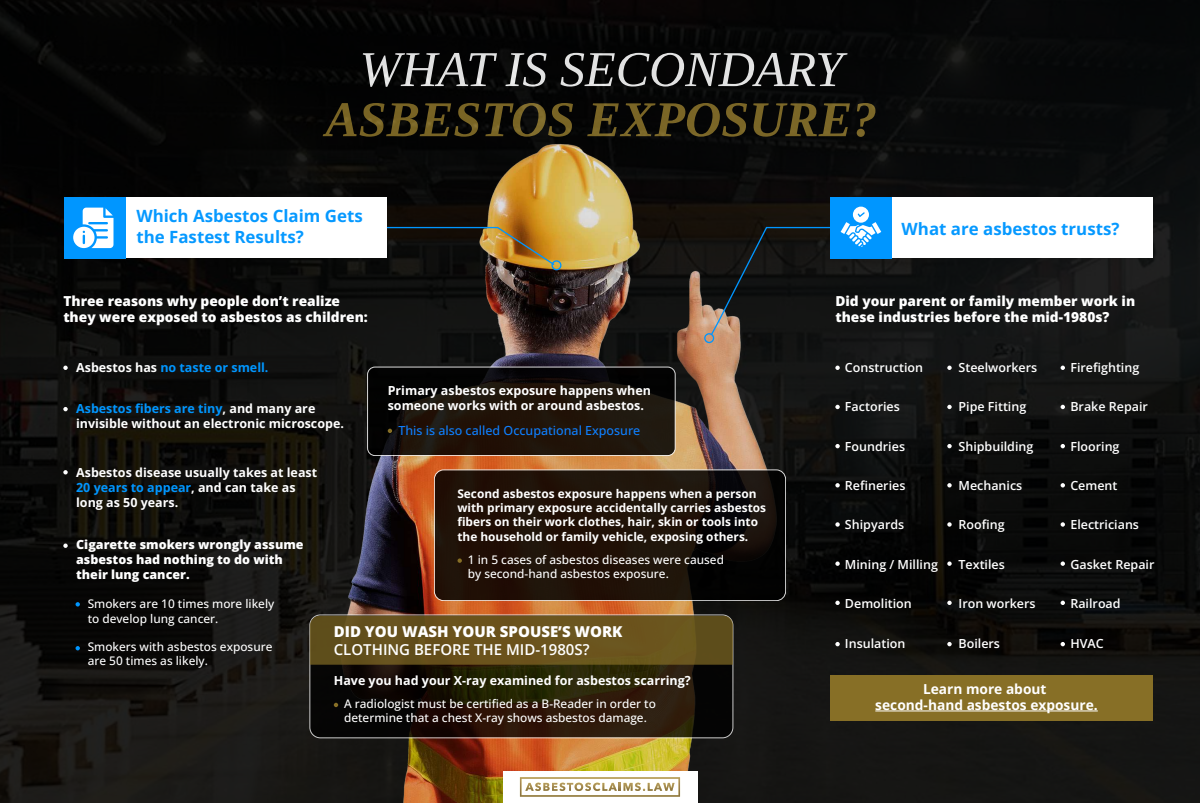
<style>
.page{position:relative;width:1200px;height:803px;background:#fff}
.page>*{position:absolute;margin:0;border:0;box-sizing:border-box;transform-origin:0 0}
.t1{font:italic 700 50.12px "Tinos";color:#876f26}
.t2{font:italic 50.12px "Tinos";color:#fff}
.t3{font:700 16.88px/20.2px "Open Sans";color:#0699ff}
.t4{font:600 15px "Open Sans";color:#fff}
.t5{font:800 15px "Open Sans";color:#fff}
.t6{font:800 13.75px/16.5px "Open Sans";color:#fff}
.t7{font:700 13.75px/16.5px "Open Sans";color:#fff;text-align:center}
.t8{font:700 12.5px/15px "Open Sans";color:#fff}
.t9{font:600 12.5px "Open Sans";color:#fff}
.t10{font:800 12.5px/15px "Open Sans";color:#fff}
.t11{font:500 12.5px "Open Sans";color:#0f7ffe}
.t12{font:700 12.5px "Open Sans";color:#0096ff}
.t13{font:500 11.88px/14.2px "Open Sans";color:#fff}
.t14{font:700 11.88px/14.2px "Open Sans";color:#fff}
.s1{color:#fff}
.s2{color:#0096ff}
</style>
<div class="page">
<img style="left:0;top:0;width:1200px;height:803px">
<img style="left:254px;top:95px;width:584px;height:708px">
<svg style="left:835px;top:365px;width:5px;height:5px"></svg>
<svg style="left:835px;top:405px;width:5px;height:4px"></svg>
<svg style="left:835px;top:444px;width:5px;height:4px"></svg>
<svg style="left:835px;top:483px;width:5px;height:4px"></svg>
<svg style="left:835px;top:522px;width:5px;height:5px"></svg>
<svg style="left:835px;top:561px;width:5px;height:5px"></svg>
<svg style="left:835px;top:600px;width:5px;height:5px"></svg>
<svg style="left:835px;top:642px;width:5px;height:4px"></svg>
<svg style="left:947px;top:365px;width:5px;height:5px"></svg>
<svg style="left:947px;top:405px;width:5px;height:4px"></svg>
<svg style="left:947px;top:444px;width:5px;height:4px"></svg>
<svg style="left:947px;top:483px;width:5px;height:4px"></svg>
<svg style="left:947px;top:522px;width:5px;height:5px"></svg>
<svg style="left:947px;top:561px;width:5px;height:5px"></svg>
<svg style="left:947px;top:600px;width:5px;height:5px"></svg>
<svg style="left:947px;top:642px;width:5px;height:4px"></svg>
<svg style="left:1061px;top:365px;width:4px;height:5px"></svg>
<svg style="left:1061px;top:405px;width:4px;height:4px"></svg>
<svg style="left:1061px;top:444px;width:4px;height:4px"></svg>
<svg style="left:1061px;top:483px;width:4px;height:4px"></svg>
<svg style="left:1061px;top:522px;width:4px;height:5px"></svg>
<svg style="left:1061px;top:561px;width:4px;height:5px"></svg>
<svg style="left:1061px;top:600px;width:4px;height:5px"></svg>
<svg style="left:1061px;top:642px;width:4px;height:4px"></svg>
<div style="left:64px;top:197px;width:323px;height:61px;background:#fff"></div>
<div style="left:830px;top:197px;width:323px;height:61px;background:#fff"></div>
<svg style="left:63px;top:365px;width:5px;height:5px"></svg>
<svg style="left:63px;top:407px;width:5px;height:4px"></svg>
<svg style="left:63px;top:470px;width:5px;height:4px"></svg>
<svg style="left:63px;top:543px;width:5px;height:5px"></svg>
<svg style="left:76px;top:602px;width:4px;height:4px"></svg>
<svg style="left:76px;top:646px;width:4px;height:4px"></svg>
<div style="left:830px;top:675px;width:323px;height:46px;background:#876f26"></div>
<hr style="left:875px;top:711px;width:223px;height:1px;background:#fff">
<svg style="left:434px;top:470px;width:352px;height:130px;background:#1a0f07"></svg>
<div style="left:434px;top:470px;width:352px;height:131px;border:1px solid #fff;border-radius:9px"></div>
<div style="left:704px;top:333px;width:10px;height:10px;border:1px solid #0096ff;border-radius:50%"></div>
<svg style="left:711px;top:226px;width:121px;height:110px;background:#1b1c1a"></svg>
<svg style="left:368px;top:367px;width:307px;height:88px;background:#171009"></svg>
<div style="left:367px;top:367px;width:308px;height:89px;border:1px solid #fff;border-radius:8px"></div>
<svg style="left:458px;top:558px;width:4px;height:5px"></svg>
<svg style="left:388px;top:429px;width:4px;height:4px"></svg>
<svg style="left:310px;top:615px;width:423px;height:123px;background:#1c1306"></svg>
<div style="left:310px;top:614px;width:423px;height:124px;border:1px solid #fff;border-radius:11px"></div>
<svg style="left:310px;top:616px;width:423px;height:49px;background:#66511c"></svg>
<svg style="left:334px;top:703px;width:4px;height:4px"></svg>
<img style="left:386px;top:226px;width:170px;height:40px">
<div style="left:551px;top:260px;width:11px;height:10px;border:1px solid #0096ff;border-radius:50%"></div>
<div style="left:64px;top:197px;width:61px;height:61px;background:#0096ff"></div>
<div style="left:830px;top:197px;width:62px;height:61px;background:#0096ff"></div>
<svg style="left:73px;top:208px;width:41px;height:40px"></svg>
<svg style="left:841px;top:207px;width:40px;height:40px"></svg>
<div style="left:503px;top:771px;width:194px;height:32px;background:#fff"></div>
<svg style="left:520px;top:777px;width:160px;height:20px"></svg>
<h1 class="t2" style="left:359px;top:37px;width:485px">WHAT IS SECONDARY</h1>
<h1 class="t1" style="left:325px;top:87px;width:553px">ASBESTOS EXPOSURE?</h1>
<h2 class="t3" style="left:136px;top:206px;width:228px">Which Asbestos Claim Gets the Fastest Results?</h2>
<h2 class="t3" style="left:902px;top:218px;width:219px">What are asbestos trusts?</h2>
<p class="t6" style="left:63px;top:292px;width:306px">Three reasons why people don’t realize they were exposed to asbestos as children:</p>
<p class="t12" style="left:76px;top:359px;width:194px"><span class="s1">Asbestos has</span> no taste or smell.</p>
<p class="t8" style="left:76px;top:401px;width:269px"><span class="s2">Asbestos fibers are tiny</span>, and many are invisible without an electronic microscope.</p>
<p class="t8" style="left:76px;top:464px;width:243px">Asbestos disease usually takes at least<br><span class="s2">20 years to appear</span>, and can take as long as 50 years.</p>
<p class="t10" style="left:76px;top:537px;width:229px">Cigarette smokers wrongly assume asbestos had nothing to do with their lung cancer.</p>
<p class="t13" style="left:88px;top:597px;width:188px">Smokers are 10 times more likely to develop lung cancer.</p>
<p class="t13" style="left:88px;top:639px;width:186px">Smokers with asbestos exposure are 50 times as likely.</p>
<p class="t8" style="left:388px;top:382px;width:265px">Primary asbestos exposure happens when someone works with or around asbestos.</p>
<p class="t11" style="left:398px;top:422px;width:244px">This is also called Occupational Exposure</p>
<p class="t14" style="left:457px;top:486px;width:310px">Second asbestos exposure happens when a person with primary exposure accidentally carries asbestos fibers on their work clothes, hair, skin or tools into the household or family vehicle, exposing others.</p>
<p class="t13" style="left:468px;top:552px;width:258px">1 in 5 cases of asbestos diseases were caused by second-hand asbestos exposure.</p>
<p class="t5" style="left:334px;top:621px;width:290px">DID YOU WASH YOUR SPOUSE’S WORK</p>
<p class="t4" style="left:334px;top:639px;width:257px">CLOTHING BEFORE THE MID-1980S?</p>
<p class="t8" style="left:334px;top:673px;width:359px">Have you had your X-ray examined for asbestos scarring?</p>
<p class="t13" style="left:344px;top:696px;width:313px">A radiologist must be certified as a B-Reader in order to determine that a chest X-ray shows asbestos damage.</p>
<p class="t6" style="left:835px;top:292px;width:301px">Did your parent or family member work in these industries before the mid-1980s?</p>
<p class="t9" style="left:845px;top:359px;width:80px">Construction</p>
<p class="t9" style="left:845px;top:398px;width:56px">Factories</p>
<p class="t9" style="left:845px;top:437px;width:62px">Foundries</p>
<p class="t9" style="left:845px;top:477px;width:62px">Refineries</p>
<p class="t9" style="left:845px;top:516px;width:61px">Shipyards</p>
<p class="t9" style="left:845px;top:555px;width:94px">Mining / Milling</p>
<p class="t9" style="left:845px;top:595px;width:68px">Demolition</p>
<p class="t9" style="left:845px;top:634px;width:62px">Insulation</p>
<p class="t9" style="left:959px;top:359px;width:80px">Steelworkers</p>
<p class="t9" style="left:959px;top:398px;width:69px">Pipe Fitting</p>
<p class="t9" style="left:959px;top:437px;width:76px">Shipbuilding</p>
<p class="t9" style="left:959px;top:477px;width:65px">Mechanics</p>
<p class="t9" style="left:959px;top:516px;width:48px">Roofing</p>
<p class="t9" style="left:959px;top:555px;width:48px">Textiles</p>
<p class="t9" style="left:959px;top:595px;width:79px">Iron workers</p>
<p class="t9" style="left:959px;top:634px;width:43px">Boilers</p>
<p class="t9" style="left:1070px;top:359px;width:70px">Firefighting</p>
<p class="t9" style="left:1070px;top:398px;width:79px">Brake Repair</p>
<p class="t9" style="left:1070px;top:437px;width:51px">Flooring</p>
<p class="t9" style="left:1070px;top:477px;width:49px">Cement</p>
<p class="t9" style="left:1070px;top:516px;width:70px">Electricians</p>
<p class="t9" style="left:1070px;top:555px;width:86px">Gasket Repair</p>
<p class="t9" style="left:1070px;top:595px;width:52px">Railroad</p>
<p class="t9" style="left:1070px;top:634px;width:35px">HVAC</p>
<p class="t7" style="left:875px;top:680px;width:224px">Learn more about<br>second-hand asbestos exposure.</p>
</div>
